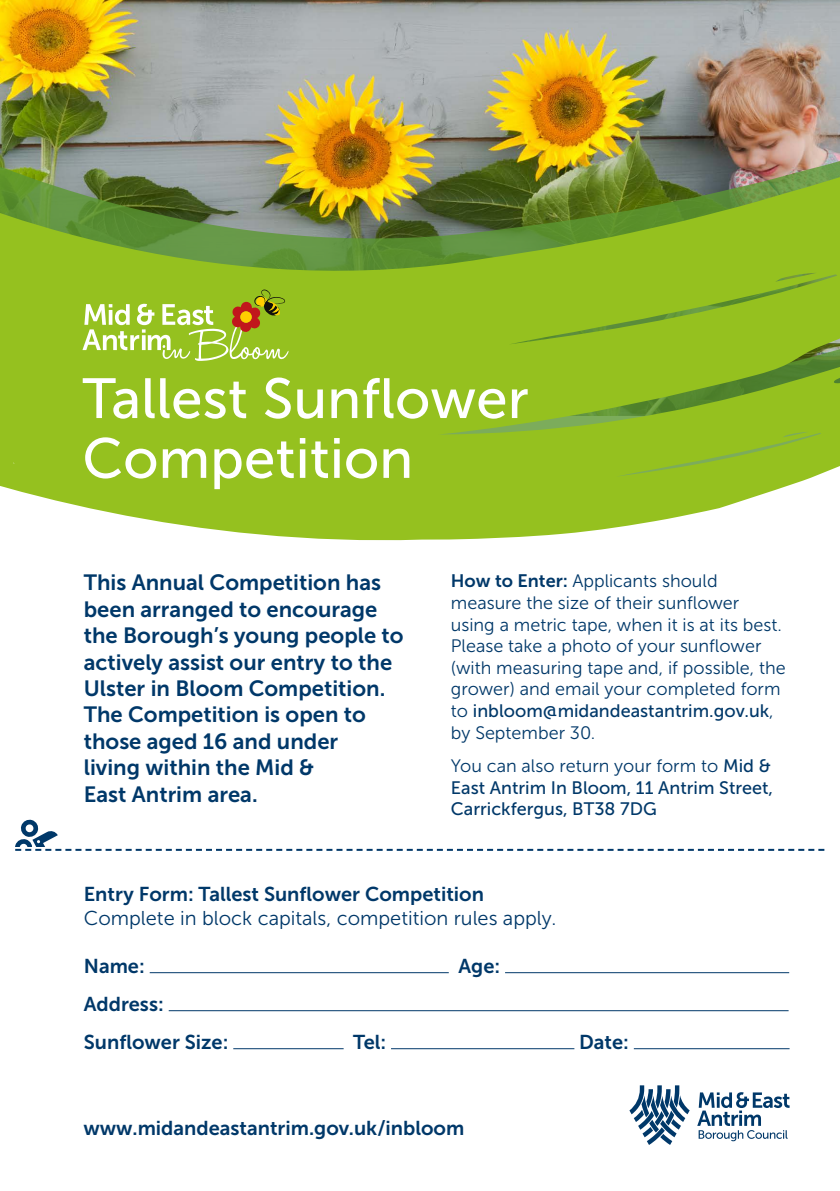
<style>
.page{position:relative;width:840px;height:1191px;background:#fff}
.page>*{position:absolute;margin:0;border:0;box-sizing:border-box;transform-origin:0 0}
.t1{font:56.4px/59.8px "Museo Sans 500";color:#fff}
.t2{font:22px/26.4px "Museo Sans 700";color:#003869}
.t3{font:20px/38px "Museo Sans 700";color:#003869}
.t4{font:20px "Museo Sans 300";color:#003869}
.t5{font:18px/21.6px "Museo Sans 300";color:#003869}
.t6{font:18px/21.6px "Museo Sans 500";color:#003869}
.s1{font-family:"Museo Sans 700"}
.s2{font-family:"Museo Sans 300"}
.s3{font-family:"Museo Sans 500"}
</style>
<div class="page">
<svg style="left:629px;top:1085px;width:60px;height:60px"></svg>
<svg style="left:697px;top:1092px;width:92px;height:49px"></svg>
<img style="left:0;top:0;width:839px;height:541px">
<svg style="left:82px;top:289px;width:206px;height:72px;background:#a8c445"></svg>
<svg style="left:15px;top:819px;width:808px;height:32px"></svg>
<hr style="left:150px;top:972px;width:298px;height:1px;background:#003869">
<hr style="left:505px;top:972px;width:283px;height:1px;background:#003869">
<hr style="left:169px;top:1010px;width:619px;height:1px;background:#003869">
<hr style="left:233px;top:1048px;width:110px;height:1px;background:#003869">
<hr style="left:391px;top:1048px;width:183px;height:1px;background:#003869">
<hr style="left:633px;top:1048px;width:156px;height:1px;background:#003869">
<h1 class="t1" style="left:82px;top:369px;width:447px">Tallest Sunflower<br>Competition</h1>
<p class="t2" style="left:84px;top:569px;width:321px">This Annual Competition has been arranged to encourage the Borough’s young people to actively assist our entry to the<br>Ulster in Bloom Competition.<br>The Competition is open to those aged 16 and under<br>living within the Mid &amp;<br>East Antrim area.</p>
<p class="t5" style="left:450px;top:570px;width:336px"><span class="s1">How to Enter:</span> Applicants should measure the size of their sunflower using a metric tape, when it is at its best.<br>Please take a photo of your sunflower (with measuring tape and, if possible, the grower) and email your completed form</p>
<p class="t6" style="left:450px;top:700px;width:324px"><span class="s2">to</span> inbloom@midandeastantrim.gov.uk<span class="s2">,</span></p>
<p class="t5" style="left:450px;top:715px;width:321px;line-height:33.6px">by September 30.<br>You can also return your form to <span class="s3">Mid &amp;</span></p>
<p class="t6" style="left:450px;top:777px;width:323px">East Antrim In Bloom, 11 Antrim Street,<br>Carrickfergus, BT38 7DG</p>
<p class="t3" style="left:84px;top:875px;width:401px">Entry Form: Tallest Sunflower Competition</p>
<p class="t4" style="left:84px;top:907px;width:474px">Complete in block capitals, competition rules apply.</p>
<p class="t3" style="left:84px;top:947px;width:62px">Name:</p>
<p class="t3" style="left:458px;top:947px;width:43px">Age:</p>
<p class="t3" style="left:84px;top:985px;width:146px">Address:<br>Sunflower Size:</p>
<p class="t3" style="left:353px;top:1023px;width:34px">Tel:</p>
<p class="t3" style="left:579px;top:1023px;width:51px">Date:</p>
<p class="t3" style="left:83px;top:1108px;width:382px">www.midandeastantrim.gov.uk/inbloom</p>
</div>
